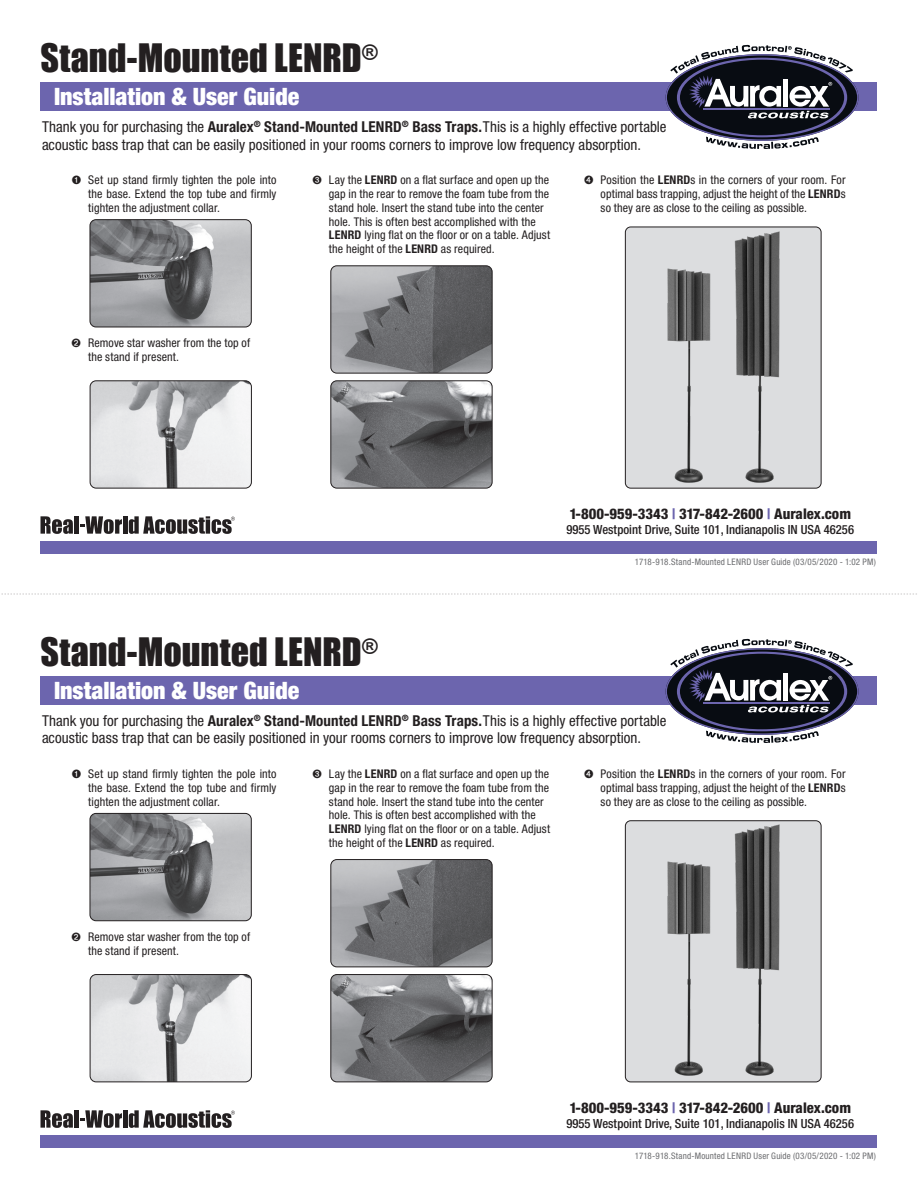
<style>
.page{position:relative;width:918px;height:1188px;background:#fff}
.page>*{position:absolute;margin:0;border:0;box-sizing:border-box;transform-origin:0 0}
.t1{font:36px "Impact";color:#231f20}
.t2{font:900 condensed 24px "Helvetica Neue LT Std";color:#fff}
.t3{font:condensed 15px/17.2px "Helvetica Neue LT Std";color:#231f20}
.t4{font:800 condensed 14.7px "Helvetica Neue LT Std";color:#231f20}
.t5{font:500 condensed 12.6px "Helvetica Neue LT Std";color:#231f20}
.tab{font:condensed 12px/13.8px "Helvetica Neue LT Std";letter-spacing:.01em;color:#231f20}
.t6{font:condensed 9px "Helvetica Neue LT Std";letter-spacing:.02em;color:#6c6d70}
.s1{font-weight:700}
.s2{color:#6c65ae}
</style>
<div class="page">
<div style="left:40px;top:1135px;width:838px;height:13px;background:#6c65ae"></div>
<div style="left:40px;top:541px;width:838px;height:13px;background:#6c65ae"></div>
<div style="left:40px;top:83px;width:838px;height:28px;background:#6c65ae"></div>
<div style="left:40px;top:677px;width:838px;height:28px;background:#6c65ae"></div>
<svg style="left:666px;top:45px;width:193px;height:104px"></svg>
<svg style="left:666px;top:639px;width:193px;height:104px"></svg>
<svg style="left:41px;top:1110px;width:32px;height:18px"></svg>
<div style="left:74px;top:1110px;width:5px;height:18px;background:#231f20"></div>
<hr style="left:123px;top:1110px;width:4px;height:18px;background:#231f20">
<svg style="left:80px;top:1110px;width:42px;height:18px"></svg>
<svg style="left:129px;top:1110px;width:106px;height:18px"></svg>
<svg style="left:41px;top:516px;width:32px;height:18px"></svg>
<div style="left:74px;top:516px;width:5px;height:18px;background:#231f20"></div>
<hr style="left:123px;top:516px;width:4px;height:18px;background:#231f20">
<svg style="left:80px;top:516px;width:42px;height:18px"></svg>
<svg style="left:129px;top:516px;width:106px;height:18px"></svg>
<svg style="left:1px;top:594px;width:916px;height:1px"></svg>
<img style="left:331px;top:381px;width:161px;height:107px">
<div style="left:330px;top:380px;width:162px;height:108px;border:1px solid #231f20;border-radius:6px"></div>
<img style="left:332px;top:975px;width:160px;height:107px">
<div style="left:330px;top:974px;width:162px;height:108px;border:1px solid #231f20;border-radius:6px"></div>
<img style="left:90px;top:382px;width:161px;height:106px">
<div style="left:90px;top:380px;width:162px;height:108px;border:1px solid #231f20;border-radius:6px"></div>
<img style="left:90px;top:975px;width:161px;height:107px">
<div style="left:90px;top:974px;width:162px;height:108px;border:1px solid #231f20;border-radius:6px"></div>
<div style="left:625px;top:227px;width:196px;height:261px;background:#dcdddf;border-radius:5px"></div>
<img style="left:667px;top:231px;width:113px;height:252px">
<div style="left:625px;top:227px;width:196px;height:261px;border:1px solid #231f20;border-radius:5px"></div>
<div style="left:625px;top:821px;width:196px;height:261px;background:#dcdddf;border-radius:5px"></div>
<img style="left:667px;top:824px;width:113px;height:252px">
<div style="left:625px;top:820px;width:196px;height:262px;border:1px solid #231f20;border-radius:5px"></div>
<img style="left:90px;top:220px;width:161px;height:107px">
<div style="left:90px;top:219px;width:162px;height:108px;border:1px solid #231f20;border-radius:6px"></div>
<img style="left:90px;top:813px;width:160px;height:108px">
<div style="left:90px;top:813px;width:162px;height:108px;border:1px solid #231f20;border-radius:6px"></div>
<img style="left:331px;top:266px;width:161px;height:107px">
<div style="left:330px;top:265px;width:162px;height:108px;border:1px solid #231f20;border-radius:6px"></div>
<img style="left:332px;top:860px;width:160px;height:107px">
<div style="left:330px;top:859px;width:162px;height:108px;border:1px solid #231f20;border-radius:6px"></div>
<h1 class="t1" style="left:40px;top:36px;width:339px">Stand-Mounted LENRD<sup>®</sup></h1>
<h2 class="t2" style="left:54px;top:82px;width:247px">Installation &amp; User Guide</h2>
<p class="t3" style="left:42px;top:118px;width:626px">Thank you for purchasing the <span class="s1">Auralex</span><sup>®</sup> <span class="s1">Stand-Mounted LENRD</span><sup>®</sup> <span class="s1">Bass Traps.</span> This is a highly effective portable acoustic bass trap that can be easily positioned in your rooms corners to improve low frequency absorption.</p>
<p class="tab" style="left:88px;top:173px;width:190px;text-align:justify;text-indent:-16px">➊ Set up stand firmly tighten the pole into the base. Extend the top tube and firmly tighten the adjustment collar.</p>
<p class="tab" style="left:88px;top:336px;width:164px;text-indent:-16px">➋ Remove star washer from the top of the stand if present.</p>
<p class="tab" style="left:329px;top:173px;width:223px;text-indent:-16px">➌ Lay the <span class="s1">LENRD</span> on a flat surface and open up the gap in the rear to remove the foam tube from the stand hole. Insert the stand tube into the center hole. This is often best accomplished with the <span class="s1">LENRD</span> lying flat on the floor or on a table. Adjust the height of the <span class="s1">LENRD</span> as required.</p>
<p class="tab" style="left:601px;top:173px;width:246px;text-align:justify;text-indent:-16px">➍ Position the <span class="s1">LENRD</span>s in the corners of your room. For optimal bass trapping, adjust the height of the <span class="s1">LENRD</span>s so they are as close to the ceiling as possible.</p>
<h1 class="t1" style="left:40px;top:630px;width:339px">Stand-Mounted LENRD<sup>®</sup></h1>
<h2 class="t2" style="left:54px;top:676px;width:247px">Installation &amp; User Guide</h2>
<p class="t4" style="left:569px;top:504px;width:283px">1-800-959-3343 <span class="s2">|</span> 317-842-2600 <span class="s2">|</span> Auralex.com</p>
<p class="t5" style="left:566px;top:522px;width:289px">9955 Westpoint Drive, Suite 101, Indianapolis IN USA 46256</p>
<p class="t6" style="left:635px;top:557px;width:243px">1718-918.Stand-Mounted LENRD User Guide (03/05/2020 - 1:02 PM)</p>
<p class="t3" style="left:42px;top:712px;width:626px">Thank you for purchasing the <span class="s1">Auralex</span><sup>®</sup> <span class="s1">Stand-Mounted LENRD</span><sup>®</sup> <span class="s1">Bass Traps.</span> This is a highly effective portable acoustic bass trap that can be easily positioned in your rooms corners to improve low frequency absorption.</p>
<p class="tab" style="left:88px;top:767px;width:190px;text-align:justify;text-indent:-16px">➊ Set up stand firmly tighten the pole into the base. Extend the top tube and firmly tighten the adjustment collar.</p>
<p class="tab" style="left:88px;top:930px;width:164px;text-indent:-16px">➋ Remove star washer from the top of the stand if present.</p>
<p class="tab" style="left:329px;top:767px;width:223px;text-indent:-16px">➌ Lay the <span class="s1">LENRD</span> on a flat surface and open up the gap in the rear to remove the foam tube from the stand hole. Insert the stand tube into the center hole. This is often best accomplished with the <span class="s1">LENRD</span> lying flat on the floor or on a table. Adjust the height of the <span class="s1">LENRD</span> as required.</p>
<p class="tab" style="left:601px;top:767px;width:246px;text-align:justify;text-indent:-16px">➍ Position the <span class="s1">LENRD</span>s in the corners of your room. For optimal bass trapping, adjust the height of the <span class="s1">LENRD</span>s so they are as close to the ceiling as possible.</p>
<p class="t4" style="left:569px;top:1098px;width:283px">1-800-959-3343 <span class="s2">|</span> 317-842-2600 <span class="s2">|</span> Auralex.com</p>
<p class="t5" style="left:566px;top:1116px;width:289px">9955 Westpoint Drive, Suite 101, Indianapolis IN USA 46256</p>
<p class="t6" style="left:635px;top:1151px;width:243px">1718-918.Stand-Mounted LENRD User Guide (03/05/2020 - 1:02 PM)</p>
</div>
